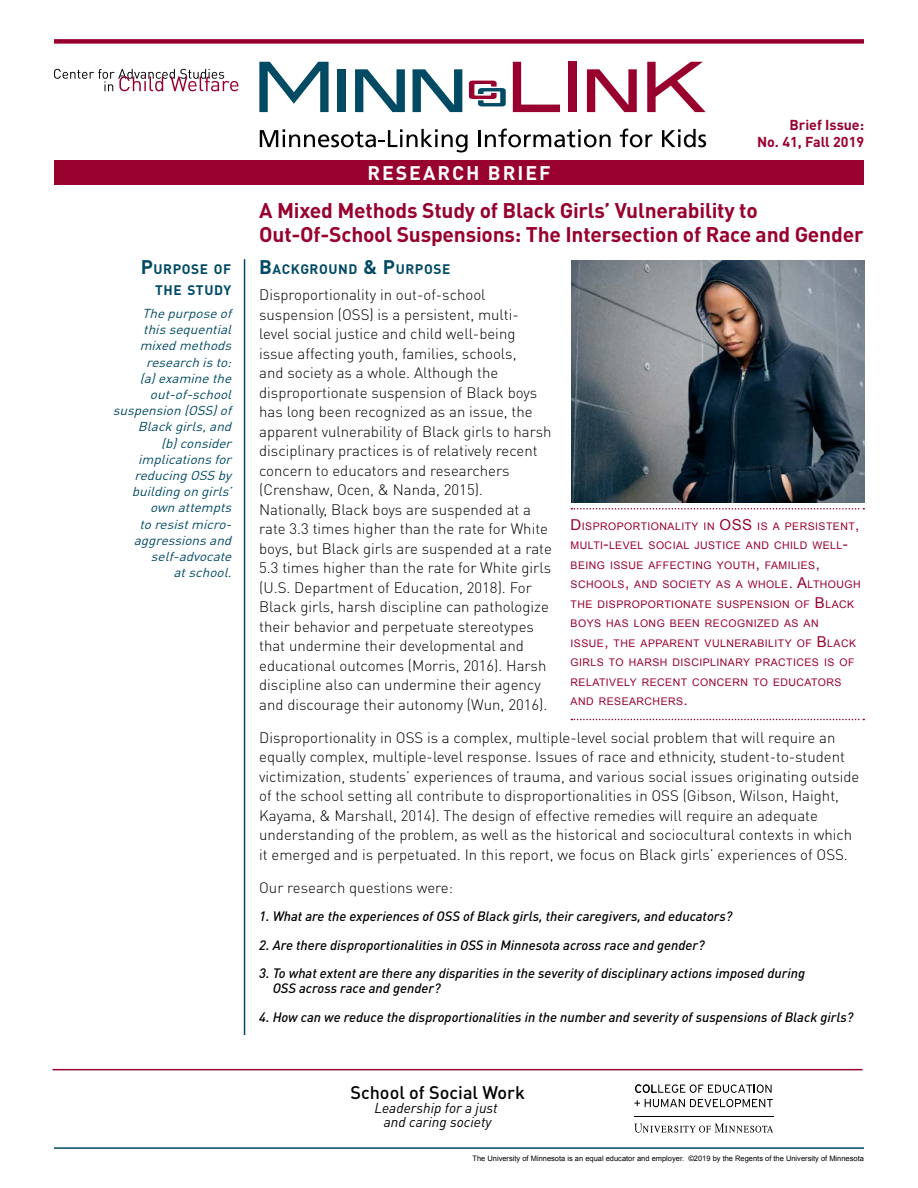
<style>
.page{position:relative;width:918px;height:1188px;background:#fff}
.page>*{position:absolute;margin:0;border:0;box-sizing:border-box;transform-origin:0 0}
.main_redheader{font:700 21px/24px "DINOT";letter-spacing:-.01em;color:#98002e}
.main_bluesubhead{font:700 19.5px "DINOT";letter-spacing:.1em;color:#fff}
.t1{font:500 18px "DINOT";color:#000}
.main_body{font:300 15px/19.5px "DINOT";color:#000}
.t2{font:700 14.25px/17.1px "DINOT";color:#98002e;text-align:right}
.t3{font:italic 14.1px/14.1px "DINOT";color:#000;text-align:center}
.main_bluesubhead-2{font:700 13.65px "DINOT";letter-spacing:.045em;color:#004a64}
.sidebar_redsubhead_F{font:700 13.65px/21px "DINOT";letter-spacing:.045em;color:#004a64;text-align:right}
.main_body-2{font:italic 500 13.5px/15px "DINOT";color:#000}
.sidebar_italic_right{font:italic 12.9px/16.2px "DINOT";color:#004a64;text-align:right;scale:1.05 1}
.main_bluesubhead-3{font:10.5px/19.5px "Arial";letter-spacing:.045em;color:#98002e}
.t4{font:7.5px "Arial";color:#000}
.s1{font-size:19.5px}
.s2{font-size:15px}
</style>
<div class="page">
<div style="left:54px;top:39px;width:810px;height:5px;background:#98002e"></div>
<svg style="left:54px;top:69px;width:184px;height:22px"></svg>
<svg style="left:469px;top:81px;width:37px;height:25px"></svg>
<svg style="left:259px;top:62px;width:70px;height:50px"></svg>
<div style="left:337px;top:69px;width:9px;height:43px;background:#004a64"></div>
<svg style="left:355px;top:69px;width:50px;height:43px"></svg>
<svg style="left:413px;top:69px;width:49px;height:43px"></svg>
<svg style="left:513px;top:62px;width:47px;height:50px"></svg>
<div style="left:568px;top:62px;width:8px;height:50px;background:#98002e"></div>
<svg style="left:587px;top:69px;width:50px;height:43px"></svg>
<svg style="left:647px;top:62px;width:59px;height:50px"></svg>
<svg style="left:260px;top:129px;width:208px;height:23px"></svg>
<hr style="left:478px;top:130px;width:3px;height:17px;background:#000">
<svg style="left:485px;top:129px;width:126px;height:18px"></svg>
<svg style="left:620px;top:129px;width:32px;height:18px"></svg>
<svg style="left:662px;top:129px;width:44px;height:18px"></svg>
<div style="left:54px;top:160px;width:810px;height:25px;background:#98002e"></div>
<hr style="left:244px;top:259px;width:1px;height:776px;background:#004a64">
<img style="left:571px;top:260px;width:294px;height:242px">
<svg style="left:571px;top:508px;width:293px;height:2px"></svg>
<svg style="left:571px;top:719px;width:293px;height:1px"></svg>
<hr style="left:53px;top:1069px;width:810px;height:1px;background:#98002e">
<hr style="left:634px;top:1116px;width:139px;height:1px;background:#000">
<svg style="left:634px;top:1124px;width:139px;height:9px"></svg>
<svg style="left:635px;top:1084px;width:137px;height:9px"></svg>
<svg style="left:634px;top:1099px;width:139px;height:8px"></svg>
<hr style="left:54px;top:1147px;width:810px;height:2px;background:#004a64">
<p class="sidebar_redsubhead_F" style="left:141px;top:258px;width:92px"><span class="s1">P</span>URPOSE OF<br>THE STUDY</p>
<p class="sidebar_italic_right" style="left:113px;top:305px;width:118px">Thepurposeof thissequential mixedmethods researchisto: (a)examinethe out-of-school suspension(OSS)of<br>Blackgirls,and (b)consider implicationsfor reducingOSS by buildingongirls’ ownattempts toresistmicro&shy;aggressionsand self-advocate atschool.</p>
<p class="t2" style="left:757px;top:115px;width:109px">Brief Issue:<br>No. 41, Fall 2019</p>
<p class="main_bluesubhead" style="left:367px;top:159px;width:185px">RESEARCH BRIEF</p>
<p class="main_redheader" style="left:259px;top:198px;width:606px">A Mixed Methods Study of Black Girls’ Vulnerability to<br>Out-Of-School Suspensions: The Intersection of Race and Gender</p>
<p class="main_bluesubhead-2" style="left:259px;top:260px;width:184px"><span class="s1">B</span>ACKGROUND <span class="s1">&amp; P</span>URPOSE</p>
<p class="main_body" style="left:259px;top:285px;width:294px">Disproportionality in out-of-school suspension (OSS) is a persistent, multi&shy;level social justice and child well-being issue affecting youth, families, schools,<br>and society as a whole. Although the disproportionate suspension of Black boys has long been recognized as an issue, the apparent vulnerability of Black girls to harsh disciplinary practices is of relatively recent concern to educators and researchers (Crenshaw, Ocen, &amp; Nanda, 2015).<br>Nationally, Black boys are suspended at a rate 3.3 times higher than the rate for White boys, but Black girls are suspended at a rate 5.3 times higher than the rate for White girls (U.S. Department of Education, 2018). For Black girls, harsh discipline can pathologize their behavior and perpetuate stereotypes that undermine their developmental and educational outcomes (Morris, 2016). Harsh discipline also can undermine their agency and discourage their autonomy (Wun, 2016).</p>
<p class="main_body" style="left:259px;top:727px;width:602px">Disproportionality in OSS is a complex, multiple-level social problem that will require an equally complex, multiple-level response. Issues of race and ethnicity, student-to-student victimization, students’ experiences of trauma, and various social issues originating outside of the school setting all contribute to disproportionalities in OSS (Gibson, Wilson, Haight, Kayama, &amp; Marshall, 2014). The design of effective remedies will require an adequate understanding of the problem, as well as the historical and sociocultural contexts in which it emerged and is perpetuated. In this report, we focus on Black girls’ experiences of OSS.</p>
<p class="main_body" style="left:259px;top:877px;width:195px">Our research questions were:</p>
<p class="main_body-2" style="left:259px;top:908px;width:475px">1. What are the experiences of OSS of Black girls, their caregivers, and educators?</p>
<p class="main_body-2" style="left:259px;top:937px;width:447px">2. Are there disproportionalities in OSS in Minnesota across race and gender?</p>
<p class="main_body-2" style="left:273px;top:965px;width:534px;text-indent:-13px">3. To what extent are there any disparities in the severity of disciplinary actions imposed during<br>OSS across race and gender?</p>
<p class="main_body-2" style="left:259px;top:1009px;width:596px">4. How can we reduce the disproportionalities in the number and severity of suspensions of Black girls?</p>
<p class="main_bluesubhead-3" style="left:571px;top:516px;width:161px"><span class="s2">D</span>ISPROPORTIONALITY IN <span class="s2">OSS</span></p>
<p class="main_bluesubhead-3" style="left:571px;top:516px;width:292px;text-indent:187px">IS A PERSISTENT<span class="s2">, </span>MULTI<span class="s2">-</span>LEVEL SOCIAL JUSTICE AND CHILD WELL<span class="s2">-</span>BEING ISSUE AFFECTING YOUTH<span class="s2">,</span> FAMILIES<span class="s2">, </span>SCHOOLS<span class="s2">,</span> AND SOCIETY AS A WHOLE<span class="s2">. A</span>LTHOUGH THE DISPROPORTIONATE SUSPENSION OF <span class="s2">B</span>LACK BOYS HAS LONG BEEN RECOGNIZED AS AN<br>ISSUE<span class="s2">,</span> THE APPARENT VULNERABILITY OF <span class="s2">B</span>LACK GIRLS TO HARSH DISCIPLINARY PRACTICES IS OF RELATIVELY RECENT CONCERN TO EDUCATORS AND RESEARCHERS<span class="s2">.</span></p>
<p class="t1" style="left:350px;top:1080px;width:176px">School of Social Work</p>
<p class="t3" style="left:374px;top:1100px;width:125px">Leadership for a just and caring society</p>
<p class="t4" style="left:472px;top:1153px;width:393px">The University of Minnesota is an equal educator and employer. ©2019 by the Regents of the University of Minnesota</p>
</div>
